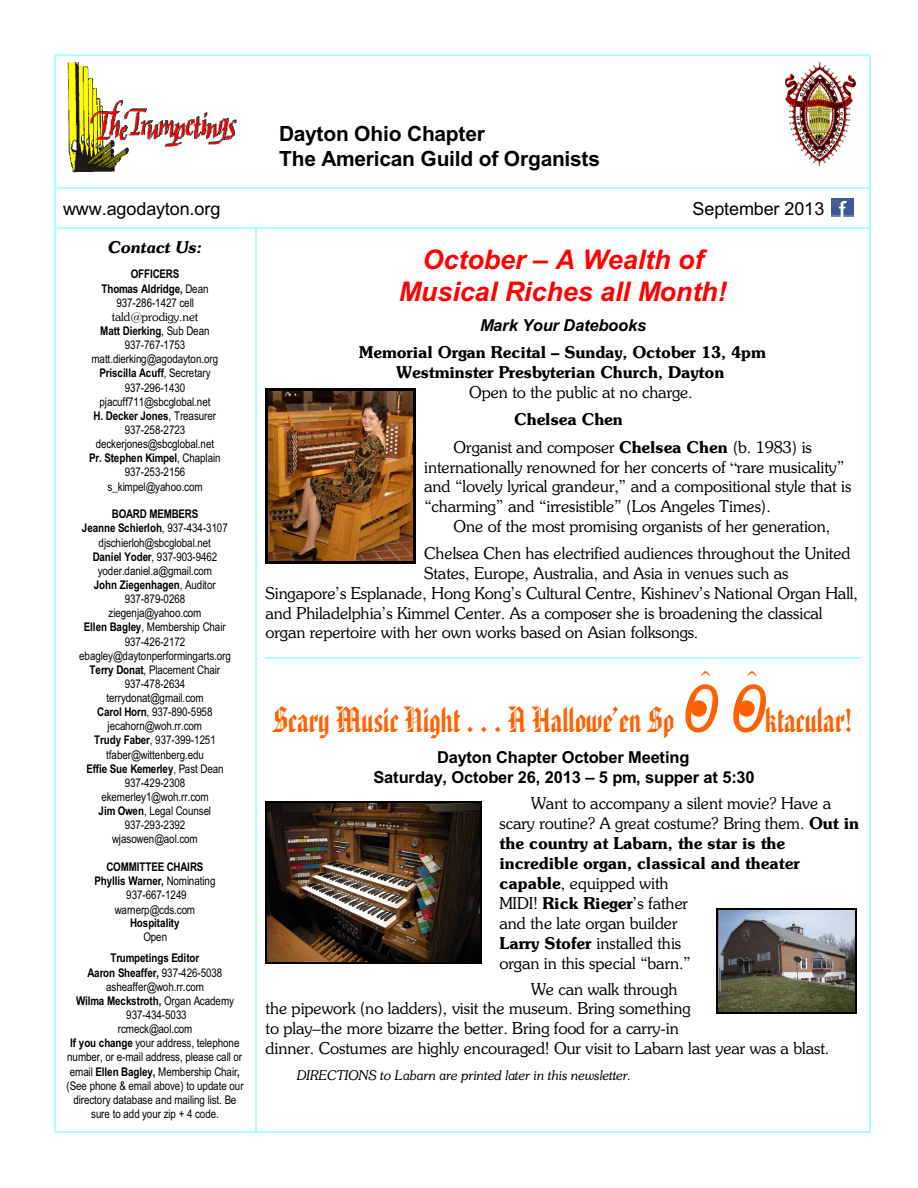
<style>
.page{position:relative;width:918px;height:1188px;background:#fff}
.page>*{position:absolute;margin:0;border:0;box-sizing:border-box;transform-origin:0 0}
.t1{font:italic 36px "American Text BT";color:#ff6100}
.t2{font:italic 700 27px/31.8px "Arial";color:#f00;text-align:center}
.t3{font:700 21px/24.6px "Arial";letter-spacing:-.01em;color:#000}
.t4{font:18px "Arial";color:#000}
.t5{font:300 16.5px/19.8px "Souvenir IT Cby BT";color:#000}
.t6{font:300 16.5px/20.1px "Souvenir IT Cby BT";letter-spacing:-.015em;color:#000;text-align:center}
.t7{font:700 16.5px/19.8px "Arial";letter-spacing:-.01em;color:#000;text-align:center}
.t8{font:italic 700 16.5px "Arial";letter-spacing:-.01em;color:#000}
.t9{font:italic 300 16.5px "Souvenir IT Cby BT";letter-spacing:-.01em;color:#000}
.t10{font:italic 300 16.5px "Souvenir IT Cby BT";color:#ff6100}
.t11{font:italic 300 13.5px "Souvenir IT Cby BT";color:#000}
.t12{font:12px/14.1px "Arial Narrow";color:#000;text-align:center}
.t13{font:700 12px/14.2px "Arial Narrow";color:#000;text-align:center}
.t14{font:300 12px "Souvenir IT Cby BT";color:#000}
.s1{font-weight:400}
.s2{font-weight:700}
.s3{font-style:inherit}
.s4{font-family:"Times New Roman";font-weight:400}
.s5{font-family:"Arial";font-size:66px}
</style>
<div class="page">
<hr style="left:54px;top:54px;width:1px;height:135px;background:#b0ffff">
<hr style="left:869px;top:54px;width:1px;height:135px;background:#b0ffff">
<hr style="left:54px;top:54px;width:816px;height:1px;background:#b0ffff">
<hr style="left:54px;top:188px;width:816px;height:1px;background:#b0ffff">
<hr style="left:54px;top:189px;width:1px;height:39px;background:#b0ffff">
<hr style="left:869px;top:189px;width:1px;height:39px;background:#b0ffff">
<hr style="left:54px;top:228px;width:1px;height:905px;background:#b0ffff">
<hr style="left:255px;top:228px;width:1px;height:905px;background:#b0ffff">
<hr style="left:54px;top:228px;width:202px;height:1px;background:#b0ffff">
<hr style="left:54px;top:1132px;width:202px;height:1px;background:#b0ffff">
<hr style="left:869px;top:228px;width:1px;height:905px;background:#b0ffff">
<hr style="left:256px;top:228px;width:614px;height:1px;background:#b0ffff">
<hr style="left:256px;top:1132px;width:614px;height:1px;background:#b0ffff">
<img style="left:785px;top:63px;width:70px;height:103px">
<hr style="left:266px;top:658px;width:595px;height:1px;background:#b0ffff">
<img style="left:67px;top:63px;width:170px;height:110px">
<img style="left:832px;top:199px;width:21px;height:18px">
<img style="left:268px;top:391px;width:146px;height:171px">
<hr style="left:266px;top:388px;width:2px;height:176px;background:#000">
<hr style="left:414px;top:388px;width:2px;height:176px;background:#000">
<hr style="left:266px;top:388px;width:150px;height:3px;background:#000">
<hr style="left:266px;top:562px;width:150px;height:2px;background:#000">
<img style="left:267px;top:802px;width:213px;height:160px">
<hr style="left:266px;top:801px;width:1px;height:162px;background:#000">
<hr style="left:480px;top:801px;width:1px;height:162px;background:#000">
<hr style="left:266px;top:801px;width:215px;height:1px;background:#000">
<hr style="left:266px;top:962px;width:215px;height:1px;background:#000">
<img style="left:718px;top:909px;width:138px;height:104px">
<hr style="left:717px;top:908px;width:1px;height:106px;background:#000">
<hr style="left:856px;top:908px;width:1px;height:106px;background:#000">
<hr style="left:717px;top:908px;width:140px;height:1px;background:#000">
<hr style="left:717px;top:1013px;width:140px;height:1px;background:#000">
<h3 class="t3" style="left:279px;top:123px;width:323px">Dayton Ohio Chapter<br>The American Guild of Organists</h3>
<h3 class="t4" style="left:63px;top:202px;width:159px">www.agodayton.org</h3>
<h3 class="t4" style="left:692px;top:202px;width:133px">September 2013</h3>
<h3 class="t9" style="left:108px;top:241px;width:95px">Contact Us:</h3>
<p class="t13" style="left:101px;top:268px;width:109px">OFFICERS<br>Thomas Aldridge, <span class="s1">Dean<br>937-286-1427 cell</span></p>
<p class="t14" style="left:112px;top:312px;width:88px">tald@prodigy.net</p>
<p class="t12" style="left:89px;top:325px;width:133px"><span class="s2">Matt Dierking</span>, Sub Dean<br>937-767-1753 matt.dierking@agodayton.org<br><span class="s2">Priscilla Acuff</span>, Secretary<br>937-296-1430 pjacuff711@sbcglobal.net<br><span class="s2">H. Decker Jones</span>, Treasurer<br>937-258-2723 deckerjones@sbcglobal.net<br><span class="s2">Pr. Stephen Kimpel</span>, Chaplain<br>937-253-2156 s_kimpel@yahoo.com</p>
<p class="t12" style="left:79px;top:508px;width:153px"><span class="s2">BOARD MEMBERS<br>Jeanne Schierloh</span>, 937-434-3107 djschierloh@sbcglobal.net<br><span class="s2">Daniel Yoder</span>, 937-903-9462 yoder.daniel.a@gmail.com<br><span class="s2">John Ziegenhagen</span>, Auditor<br>937-879-0268 ziegenja@yahoo.com<br><span class="s2">Ellen Bagley</span>, Membership Chair<br>937-426-2172 ebagley@daytonperformingarts.org<br><span class="s2">Terry Donat</span>, Placement Chair<br>937-478-2634 terrydonat@gmail.com<br><span class="s2">Carol Horn</span>, 937-890-5958 jecahorn@woh.rr.com<br><span class="s2">Trudy Faber</span>, 937-399-1251 tfaber@wittenberg.edu<br><span class="s2">Effie Sue Kemerley</span>, Past Dean<br>937-429-2308 ekemerley1@woh.rr.com<br><span class="s2">Jim Owen</span>, Legal Counsel<br>937-293-2392<br>wjasowen@aol.com</p>
<p class="t12" style="left:94px;top:861px;width:122px"><span class="s2">COMMITTEE CHAIRS<br>Phyllis Warner,</span> Nominating<br>937-667-1249 warnerp@cds.com</p>
<p class="t13" style="left:130px;top:917px;width:51px">Hospitality</p>
<p class="t12" style="left:143px;top:931px;width:25px">Open</p>
<p class="t12" style="left:67px;top:952px;width:179px"><span class="s2">Trumpetings Editor<br>Aaron Sheaffer,</span> 937-426-5038 asheaffer@woh.rr.com<br><span class="s2">Wilma Meckstroth,</span> Organ Academy<br>937-434-5033<br>rcmeck@aol.com<br><span class="s2">If you change</span> your address, telephone number, or e-mail address, please call or email <span class="s2">Ellen Bagley,</span> Membership Chair<span class="s2">, </span>(See phone &amp; email above) to update our directory database and mailing list. Be sure to add your zip + 4 code.</p>
<h2 class="t2" style="left:399px;top:246px;width:329px">October – A Wealth of<br>Musical Riches all Month!</h2>
<h3 class="t8" style="left:480px;top:319px;width:167px">Mark Your Datebooks</h3>
<h3 class="t6" style="left:359px;top:343px;width:409px">Memorial Organ Recital – Sunday, October 13, 4pm<br>Westminster Presbyterian Church, Dayton</h3>
<h3 class="t5" style="left:469px;top:384px;width:225px">Open to the public at no charge.</h3>
<h3 class="t5" style="left:454px;top:407px;width:360px;line-height:27.6px;text-indent:61px"><span class="s3">Chelsea Chen<br></span>Organist and composer <span class="s3">Chelsea Chen</span> (b. 1983) is</h3>
<h3 class="t5" style="left:424px;top:458px;width:429px">internationally renowned for her concerts of <span class="s4">“</span>rare musicality” and “lovely lyrical grandeur,” and a compositional style that is “charming” and “irresistible” (Los Angeles Times).</h3>
<h3 class="t5" style="left:424px;top:514px;width:428px;line-height:27.3px;text-align:center">One of the most promising organists of her generation,<br>Chelsea Chen has electrified audiences throughout the United</h3>
<p class="t5" style="left:266px;top:565px;width:594px;text-indent:159px">States, Europe, Australia, and Asia in venues such as Singapore’s Esplanade, Hong Kong’s Cultural Centre, Kishinev’s National Organ Hall, and Philadelphia’s Kimmel Center. As a composer she is broadening the classical organ repertoire with her own works based on Asian folksongs.</p>
<h3 class="t10" style="left:698px;top:670px;width:18px">^</h3>
<h3 class="t10" style="left:744px;top:670px;width:18px">^</h3>
<h1 class="t1" style="left:273px;top:704px;width:581px">Scary Music Night . . . A Hallowe’en Sp <span class="s5">0• 0•</span> ktacular!</h1>
<h3 class="t7" style="left:374px;top:749px;width:383px">Dayton Chapter October Meeting<br>Saturday, October 26, 2013 – 5 pm, supper at 5:30</h3>
<p class="t5" style="left:500px;top:794px;width:361px;text-indent:32px">Want to accompany a silent movie? Have a scary routine? A great costume? Bring them. <span class="s3">Out in the country at Labarn, the star is the incredible organ, classical and theater capable</span>, equipped with<br>MIDI! <span class="s3">Rick Rieger</span>’s father<br>and the late organ builder<br><span class="s3">Larry Stofer</span> installed this<br>organ in this special “barn.”</p>
<h3 class="t5" style="left:266px;top:980px;width:565px;text-indent:266px">We can walk through<br>the pipework (no ladders), visit the museum. Bring something<br>to play–the more bizarre the better. Bring food for a carry-in<br>dinner. Costumes are highly encouraged! Our visit to Labarn last year was a blast.</h3>
<p class="t11" style="left:297px;top:1069px;width:336px">DIRECTIONS to Labarn are printed later in this newsletter.</p>
</div>
